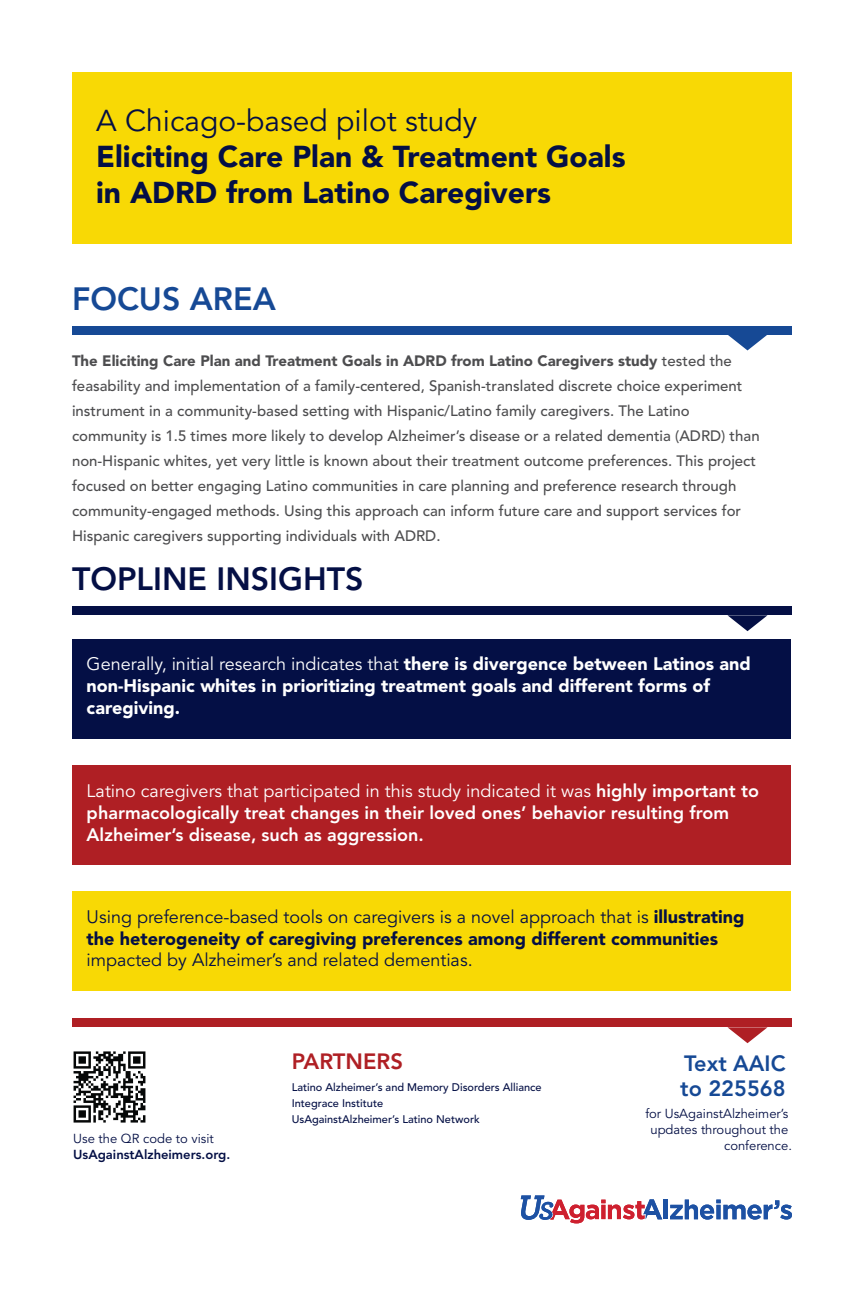
<style>
.page{position:relative;width:864px;height:1296px;background:#fff}
.page>*{position:absolute;margin:0;border:0;box-sizing:border-box;transform-origin:0 0}
.t1{font:800 32px "Avenir LT Std";color:#040f45}
.t2{font:800 32px "Avenir LT Std";color:#164995}
.t3{font:900 30px/36px "Avenir LT Std";color:#040f45}
.t4{font:30px "Avenir LT Std";color:#040f45}
.t5{font:800 22px/25px "Avenir LT Std";color:#164995}
.t6{font:800 22px "Avenir LT Std";color:#af1f24}
.t7{font:800 18px/22px "Avenir LT Std";color:#fff}
.t8{font:900 18px/22px "Avenir LT Std";color:#fff}
.t9{font:900 18px/21.6px "Avenir LT Std";color:#040f45}
.t10{font:18px "Avenir LT Std";color:#040f45}
.t11{font:500 15px/25px "Avenir LT Std";color:#4d4d4f}
.t12{font:13px/16px "Avenir LT Std";color:#040f45;text-align:right}
.t13{font:800 13px "Avenir LT Std";color:#040f45}
.t14{font:500 11px/16px "Avenir LT Std";color:#040f45}
.s1{font-weight:900}
.s2{font-weight:400}
</style>
<div class="page">
<div style="left:72px;top:72px;width:720px;height:171px;background:#f8d905"></div>
<div style="left:72px;top:326px;width:720px;height:9px;background:#164995"></div>
<div style="left:72px;top:606px;width:720px;height:9px;background:#040f45"></div>
<svg style="left:728px;top:335px;width:39px;height:15px"></svg>
<svg style="left:727px;top:615px;width:41px;height:16px"></svg>
<hr style="left:664px;top:1200px;width:4px;height:19px;background:#1d51a3">
<svg style="left:670px;top:1200px;width:122px;height:20px"></svg>
<svg style="left:520px;top:1195px;width:142px;height:28px"></svg>
<svg style="left:727px;top:1027px;width:41px;height:16px"></svg>
<img style="left:73px;top:1051px;width:73px;height:72px">
<div style="left:72px;top:1018px;width:720px;height:9px;background:#af1f24"></div>
<div style="left:73px;top:891px;width:718px;height:100px;background:#f8d905"></div>
<div style="left:73px;top:765px;width:718px;height:100px;background:#af1f24"></div>
<div style="left:73px;top:639px;width:718px;height:100px;background:#040f45"></div>
<h2 class="t4" style="left:96px;top:103px;width:383px">A Chicago-based pilot study</h2>
<h2 class="t3" style="left:96px;top:138px;width:531px">Eliciting Care Plan &amp; Treatment Goals in ADRD from Latino Caregivers</h2>
<h1 class="t2" style="left:72px;top:280px;width:205px">FOCUS AREA</h1>
<p class="t11" style="left:72px;top:349px;width:689px"><span class="s1">The Eliciting Care Plan and Treatment Goals in ADRD from Latino Caregivers study</span> tested the feasability and implementation of a family-centered, Spanish-translated discrete choice experiment instrument in a community-based setting with Hispanic/Latino family caregivers. The Latino community is 1.5 times more likely to develop Alzheimer’s disease or a related dementia (ADRD) than non-Hispanic whites, yet very little is known about their treatment outcome preferences. This project focused on better engaging Latino communities in care planning and preference research through community-engaged methods. Using this approach can inform future care and support services for Hispanic caregivers supporting individuals with ADRD.</p>
<h1 class="t1" style="left:72px;top:560px;width:293px">TOPLINE INSIGHTS</h1>
<p class="t8" style="left:87px;top:653px;width:666px"><span class="s2">Generally, initial research indicates that</span> there is divergence between Latinos and non-Hispanic whites in prioritizing treatment goals and different forms of caregiving.</p>
<p class="t7" style="left:87px;top:780px;width:674px"><span class="s2">Latino caregivers that participated in this study indicated it was</span> highly important to pharmacologically treat changes in their loved ones’ behavior resulting from<br>Alzheimer’s disease, such as aggression.</p>
<p class="t9" style="left:87px;top:906px;width:659px"><span class="s2">Using preference-based tools on caregivers is a novel approach that is</span> illustrating the heterogeneity of caregiving preferences among different communities</p>
<p class="t10" style="left:87px;top:950px;width:388px">impacted by Alzheimer’s and related dementias.</p>
<p class="t12" style="left:73px;top:1131px;width:142px">Use the QR code to visit</p>
<p class="t13" style="left:73px;top:1147px;width:158px">UsAgainstAlzheimers.org.</p>
<h3 class="t6" style="left:292px;top:1049px;width:113px">PARTNERS</h3>
<p class="t14" style="left:292px;top:1079px;width:251px">Latino Alzheimer’s and Memory Disorders Alliance<br>Integrace Institute<br>UsAgainstAlzheimer’s Latino Network</p>
<h3 class="t5" style="left:680px;top:1051px;width:107px">Text AAIC to 225568</h3>
<p class="t12" style="left:645px;top:1106px;width:148px">for UsAgainstAlzheimer’s updates throughout the conference.</p>
</div>
